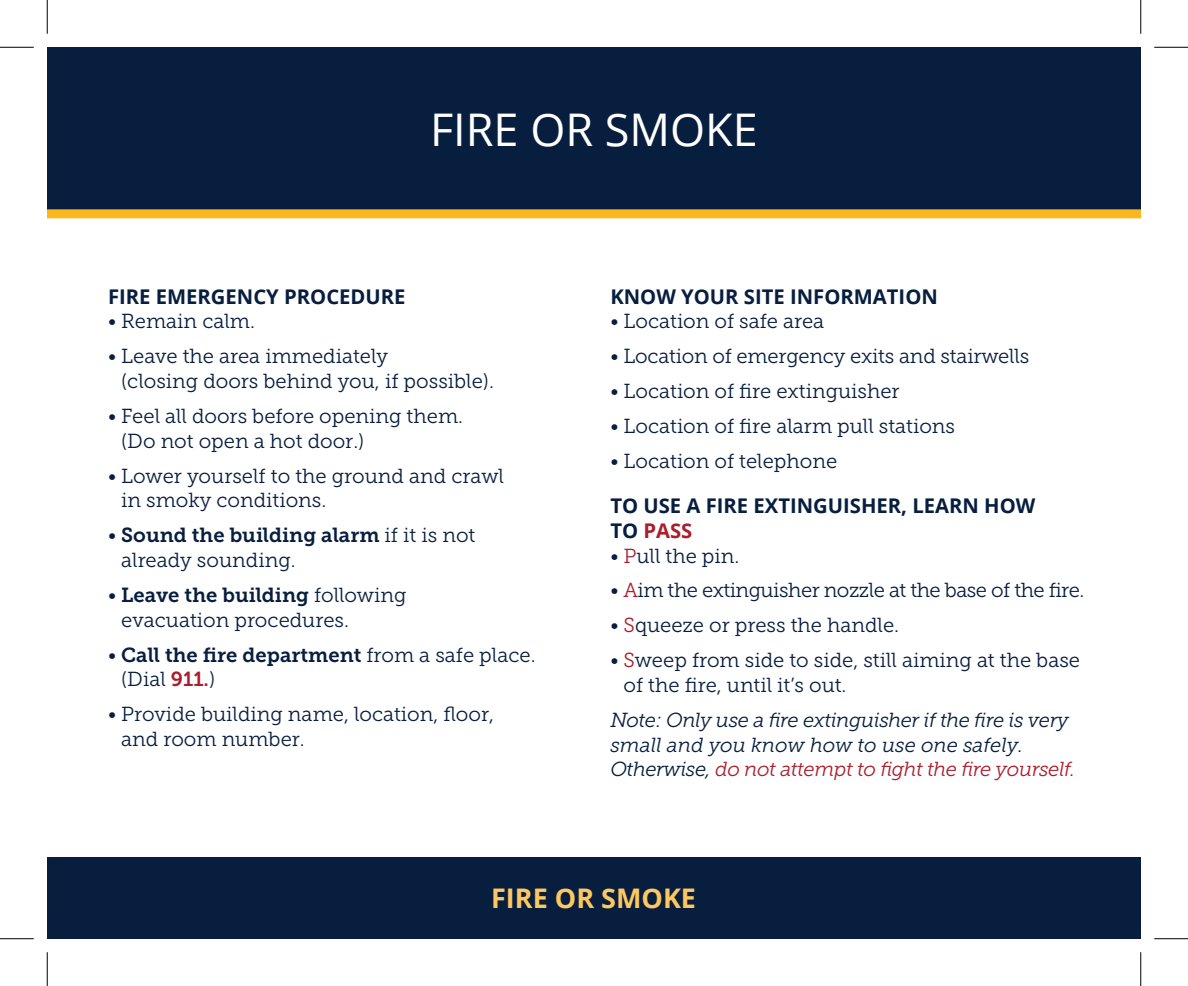
<style>
.page{position:relative;width:1188px;height:986px;background:#fff}
.page>*{position:absolute;margin:0;border:0;box-sizing:border-box;transform-origin:0 0}
._1blue_heads{font:45px "Open Sans";color:#fff}
._1tab{font:700 27px "Open Sans";color:#fec75f}
._1body_copy{font:20.25px/24.8px "Museo Slab 300";color:#071e3f}
._1body_copy-2{font:italic 20.25px/24.8px "Museo Slab 300";letter-spacing:-.02em;color:#071e3f}
._1headline{font:700 20.25px/24.8px "Open Sans";color:#071e3f}
._1body_copy-3{font:20.25px "Museo Slab 300";letter-spacing:-.025em;color:#071e3f}
.s1{font-family:"Museo Slab 700"}
.s2{font-family:"Museo Slab 700";color:#aa1e2d}
.s3{color:#aa1e2d}
</style>
<div class="page">
<div style="left:47px;top:857px;width:1094px;height:81px;background:#071e3f"></div>
<div style="left:47px;top:47px;width:1094px;height:163px;background:#071e3f"></div>
<div style="left:47px;top:209px;width:1094px;height:9px;background:#fcb71f"></div>
<hr style="left:0;top:47px;width:34px;height:1px;background:#000">
<hr style="left:1154px;top:47px;width:34px;height:1px;background:#000">
<hr style="left:0;top:938px;width:34px;height:1px;background:#000">
<hr style="left:1154px;top:938px;width:34px;height:1px;background:#000">
<hr style="left:47px;top:0;width:1px;height:34px;background:#000">
<hr style="left:47px;top:952px;width:1px;height:34px;background:#000">
<hr style="left:1140px;top:0;width:1px;height:34px;background:#000">
<hr style="left:1140px;top:952px;width:1px;height:34px;background:#000">
<p class="_1blue_heads" style="left:430px;top:98px;width:329px">FIRE OR SMOKE</p>
<p class="_1headline" style="left:108px;top:283px;width:299px">FIRE EMERGENCY PROCEDURE</p>
<p class="_1body_copy" style="left:108px;top:309px;width:149px">• Remain calm.</p>
<p class="_1body_copy" style="left:121px;top:344px;width:374px;text-indent:-13px">• Leave the area immediately<br>(closing doors behind you, if possible).</p>
<p class="_1body_copy" style="left:121px;top:404px;width:343px;text-indent:-13px">• Feel all doors before opening them. (Do not open a hot door.)</p>
<p class="_1body_copy" style="left:121px;top:463px;width:384px;text-indent:-13px">• Lower yourself to the ground and crawl in smoky conditions.</p>
<p class="_1body_copy" style="left:121px;top:523px;width:356px;text-indent:-13px">• <span class="s1">Sound the building alarm</span> if it is not already sounding.</p>
<p class="_1body_copy" style="left:121px;top:582px;width:287px;text-indent:-13px">• <span class="s1">Leave the building</span> following evacuation procedures.</p>
<p class="_1body_copy" style="left:121px;top:642px;width:416px;text-indent:-13px">• <span class="s1">Call the fire department</span> from a safe place. (Dial <span class="s2">911.</span>)</p>
<p class="_1body_copy" style="left:121px;top:702px;width:374px;text-indent:-13px">• Provide building name, location, floor, and room number.</p>
<p class="_1headline" style="left:610px;top:283px;width:329px">KNOW YOUR SITE INFORMATION</p>
<p class="_1body_copy" style="left:610px;top:309px;width:216px">• Location of safe area</p>
<p class="_1body_copy" style="left:610px;top:344px;width:420px">• Location of emergency exits and stairwells</p>
<p class="_1body_copy" style="left:610px;top:379px;width:291px">• Location of fire extinguisher</p>
<p class="_1body_copy" style="left:610px;top:414px;width:346px">• Location of fire alarm pull stations</p>
<p class="_1body_copy" style="left:610px;top:449px;width:228px">• Location of telephone</p>
<p class="_1headline" style="left:610px;top:493px;width:427px">TO USE A FIRE EXTINGUISHER, LEARN HOW<br>TO <span class="s3">PASS</span></p>
<p class="_1body_copy" style="left:610px;top:543px;width:131px">• <span class="s3">P</span>ull the pin.</p>
<p class="_1body_copy-3" style="left:610px;top:579px;width:475px">• <span class="s3">A</span>im the extinguisher nozzle at the base of the fire.</p>
<p class="_1body_copy" style="left:610px;top:613px;width:290px">• <span class="s3">S</span>queeze or press the handle.</p>
<p class="_1body_copy" style="left:624px;top:648px;width:458px;text-indent:-13px">• <span class="s3">S</span>weep from side to side, still aiming at the base of the fire, until it’s out.</p>
<p class="_1body_copy-2" style="left:610px;top:707px;width:466px">Note: Only use a fire extinguisher if the fire is very small and you know how to use one safely.<br>Otherwise, <span class="s3">do not attempt to fight the fire yourself.</span></p>
<p class="_1tab" style="left:491px;top:879px;width:206px">FIRE OR SMOKE</p>
</div>
